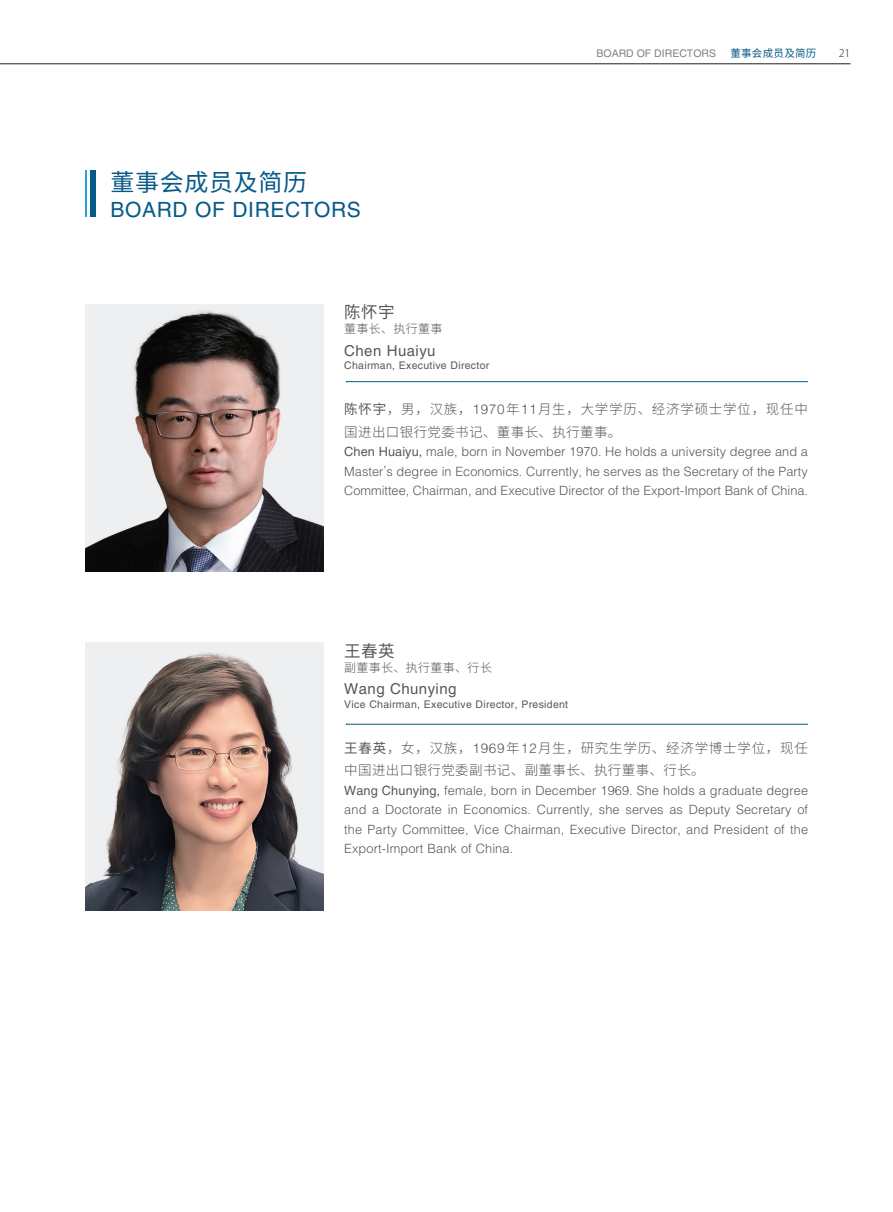
<style>
.page{position:relative;width:893px;height:1212px;background:#fff}
.page>*{position:absolute;margin:0;border:0;box-sizing:border-box;transform-origin:0 0}
.t1{font:24px "Source Han Sans CN";letter-spacing:.03em;color:#075a88}
.t2{font:21px "Helvetica LT Std";letter-spacing:.03em;color:#075a88}
.t3{font:16.5px "Source Han Sans CN";letter-spacing:.03em;color:#57585a}
.t4{font:15px "Helvetica LT Std";letter-spacing:.03em;color:#57585a}
.t5{font:300 13.5px/22.5px "Source Han Sans CN";letter-spacing:.03em;color:#57585a}
.t6{font:300 12.75px/19.5px "Helvetica LT Std";letter-spacing:.005em;color:#57585a;text-align:justify}
.t7{font:300 12px "Source Han Sans CN";letter-spacing:.03em;color:#57585a}
.t8{font:300 12px "Myriad Pro";color:#231f20}
.t9{font:10.5px "Helvetica LT Std";letter-spacing:.03em;color:#57585a}
.t10{font:10.5px "Helvetica LT Std";color:#808285}
.t11{font:10.5px "Source Han Sans CN";letter-spacing:.03em;color:#075a88}
.s1{font-weight:400}
.s2{font-family:"Helvetica LT Std"}
</style>
<div class="page">
<img style="left:85px;top:304px;width:238px;height:268px">
<img style="left:85px;top:642px;width:238px;height:268px">
<div style="left:91px;top:170px;width:5px;height:46px;background:#075a88"></div>
<hr style="left:85px;top:170px;width:2px;height:46px;background:#2aa2db">
<hr style="left:347px;top:381px;width:461px;height:1px;background:#075a88">
<hr style="left:347px;top:724px;width:461px;height:1px;background:#075a88">
<hr style="left:0;top:64px;width:850px;height:1px;background:#231f20">
<h1 class="t1" style="left:111px;top:169px;width:198px">董事会成员及简历</h1>
<h2 class="t2" style="left:111px;top:198px;width:252px">BOARD OF DIRECTORS</h2>
<p class="t10" style="left:596px;top:47px;width:121px">BOARD OF DIRECTORS</p>
<p class="t11" style="left:730px;top:47px;width:88px">董事会成员及简历</p>
<p class="t8" style="left:839px;top:47px;width:13px">21</p>
<p class="t3" style="left:344px;top:303px;width:52px">陈怀宇</p>
<p class="t7" style="left:344px;top:322px;width:100px">董事长、执行董事</p>
<p class="t4" style="left:344px;top:342px;width:93px">Chen Huaiyu</p>
<p class="t9" style="left:344px;top:360px;width:147px">Chairman, Executive Director</p>
<p class="t5" style="left:344px;top:398px;width:465px"><span class="s1">陈怀宇</span>，男，汉族，<span class="s2">1970</span>年<span class="s2">11</span>月生，大学学历、经济学硕士学位，现任中国进出口银行党委书记、董事长、执行董事。</p>
<p class="t6" style="left:344px;top:442px;width:465px"><span class="s1">Chen Huaiyu,</span> male, born in November 1970. He holds a university degree and a Master’s degree in Economics. Currently, he serves as the Secretary of the Party Committee, Chairman, and Executive Director of the Export-Import Bank of China.</p>
<p class="t3" style="left:344px;top:641px;width:52px">王春英</p>
<p class="t7" style="left:344px;top:660px;width:149px">副董事长、执行董事、行长</p>
<p class="t4" style="left:344px;top:680px;width:114px">Wang Chunying</p>
<p class="t9" style="left:344px;top:698px;width:225px">Vice Chairman, Executive Director, President</p>
<p class="t5" style="left:344px;top:737px;width:465px"><span class="s1">王春英</span>，女，汉族，<span class="s2">1969</span>年<span class="s2">12</span>月生，研究生学历、经济学博士学位，现任中国进出口银行党委副书记、副董事长、执行董事、行长。</p>
<p class="t6" style="left:344px;top:780px;width:465px"><span class="s1">Wang Chunying,</span> female, born in December 1969. She holds a graduate degree and a Doctorate in Economics. Currently, she serves as Deputy Secretary of the Party Committee, Vice Chairman, Executive Director, and President of the Export-Import Bank of China.</p>
</div>
